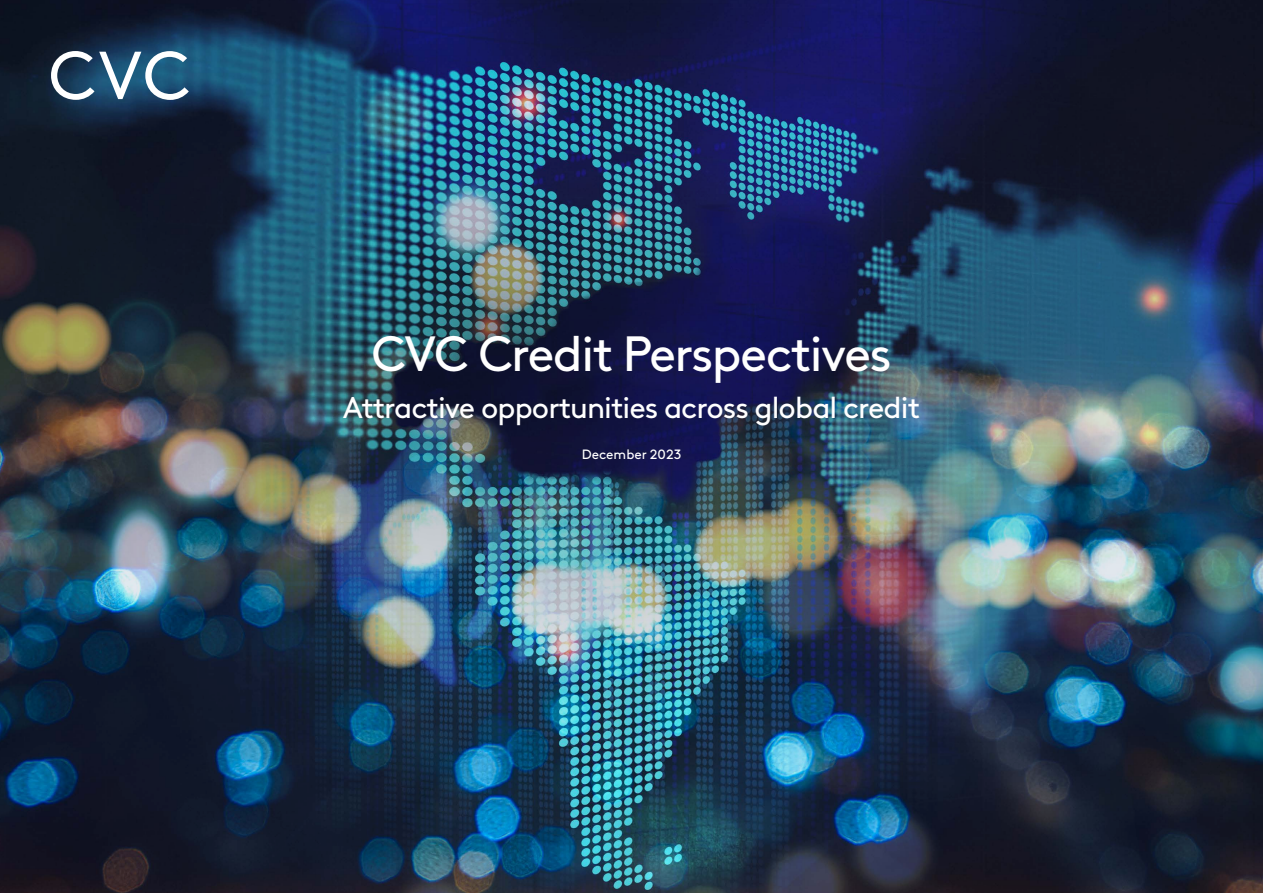
<style>
.page{position:relative;width:1263px;height:893px;background:#fff}
.page>*{position:absolute;margin:0;border:0;box-sizing:border-box;transform-origin:0 0}
.t1{font:49.5px "Brown LL";letter-spacing:-.03em;color:#fff}
.t2{font:30px "Brown LL";letter-spacing:-.03em;color:#fff}
.t3{font:13.5px "Brown LL";color:#fff}
</style>
<div class="page">
<svg style="left:0;top:826px;width:1263px;height:67px"></svg>
<div style="left:0;top:0;width:1263px;height:826px;background:#000;opacity:.2"></div>
<h1 class="t1" style="left:371px;top:317px;width:522px">CVC Credit Perspectives</h1>
<p class="t2" style="left:343px;top:385px;width:579px">Attractive opportunities across global credit</p>
<p class="t3" style="left:582px;top:445px;width:101px">December 2023</p>
</div>
